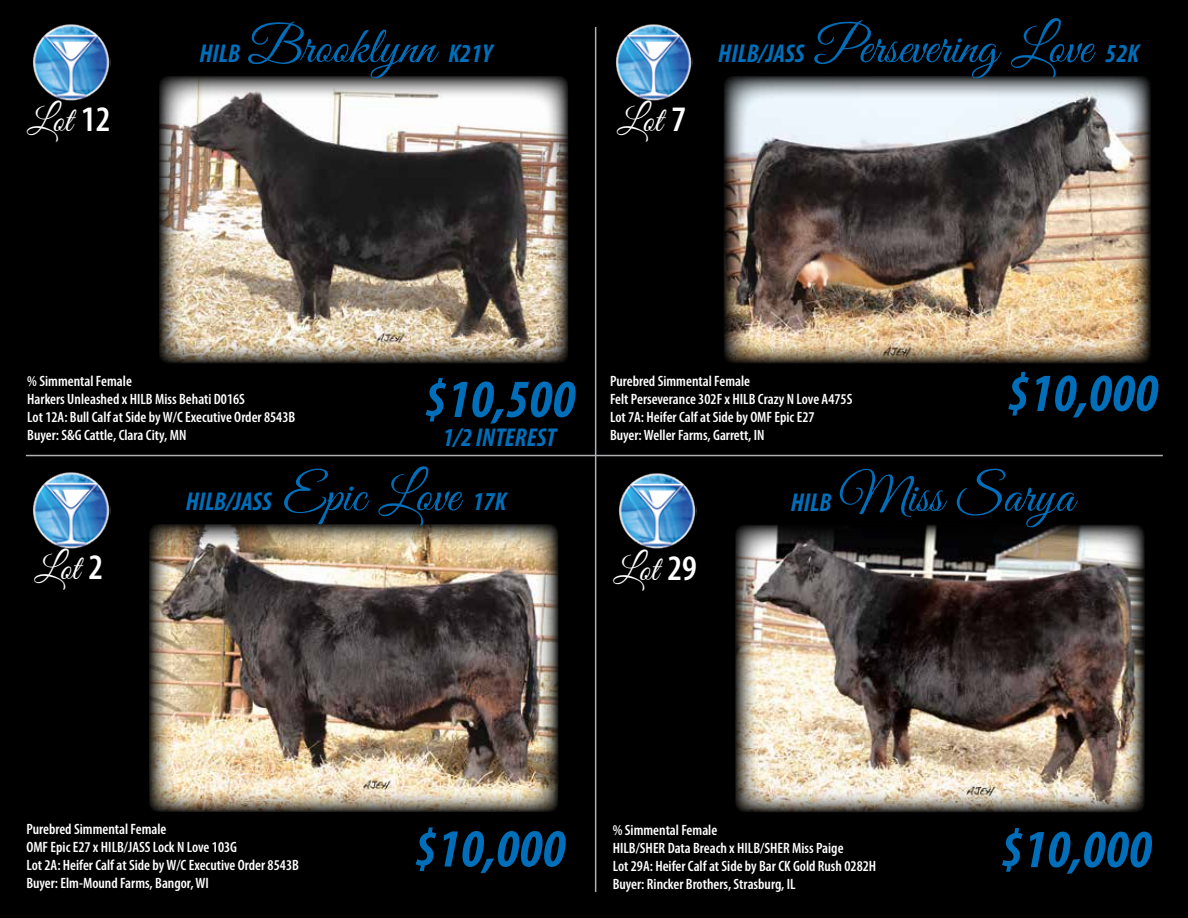
<style>
.page{position:relative;width:1188px;height:918px;background:#000}
.page>*{position:absolute;margin:0;border:0;box-sizing:border-box;transform-origin:0 0}
.t1{font:italic 700 condensed 54px "Myriad Pro";color:#006eb9}
.t2{font:51.9px "Great Vibes";color:#006eb9}
.t3{font:36px "Great Vibes";color:#fff}
.t4{font:italic 700 condensed 25.95px "Myriad Pro";color:#006eb9}
.t5{font:600 condensed 15px/18px "Myriad Pro";color:#fff}
.s1{font-family:"Myriad Pro";font-weight:600;font-stretch:condensed}
.s2{font-family:"Myriad Pro";font-weight:700;font-style:italic;font-stretch:condensed;font-size:25.95px}
.s3{font-family:"Great Vibes";font-weight:400;font-style:normal;font-stretch:normal;font-size:51.9px}
</style>
<div class="page">
<hr style="left:26px;top:455px;width:1137px;height:1px;background:#afb1b4">
<hr style="left:595px;top:27px;width:1px;height:865px;background:#afb1b4">
<img style="left:735px;top:525px;width:410px;height:287px">
<img style="left:618px;top:473px;width:79px;height:76px">
<img style="left:724px;top:76px;width:427px;height:287px">
<img style="left:615px;top:24px;width:78px;height:77px">
<img style="left:159px;top:76px;width:409px;height:287px">
<img style="left:32px;top:24px;width:78px;height:77px">
<img style="left:149px;top:524px;width:409px;height:288px">
<img style="left:32px;top:472px;width:78px;height:77px">
<h3 class="t3" style="left:27px;top:101px;width:85px">Lot <span class="s1">12</span></h3>
<h2 class="t2" style="left:199px;top:18px;width:294px"><span class="s2">HILB</span> Brooklynn <span class="s2">K21Y</span></h2>
<h3 class="t3" style="left:617px;top:101px;width:70px">Lot <span class="s1">7</span></h3>
<h2 class="t2" style="left:718px;top:18px;width:422px"><span class="s2">HILB/JASS</span> Persevering Love <span class="s2">52K</span></h2>
<p class="t5" style="left:27px;top:372px;width:270px">% Simmental Female<br>Harkers Unleashed x HILB Miss Behati D016S<br>Lot 12A: Bull Calf at Side by W/C Executive Order 8543B Buyer: S&amp;G Cattle, Clara City, MN</p>
<h1 class="t1" style="left:424px;top:365px;width:153px">$10,500</h1>
<h3 class="t4" style="left:186px;top:485px;width:322px">HILB/JASS <span class="s3">Epic Love</span> 17K</h3>
<h3 class="t4" style="left:443px;top:421px;width:115px">1/2 INTEREST</h3>
<h3 class="t3" style="left:34px;top:549px;width:70px">Lot <span class="s1">2</span></h3>
<p class="t5" style="left:610px;top:372px;width:244px">Purebred Simmental Female<br>Felt Perseverance 302F x HILB Crazy N Love A475S Lot 7A: Heifer Calf at Side by OMF Epic E27<br>Buyer: Weller Farms, Garrett, IN</p>
<h1 class="t1" style="left:1007px;top:359px;width:153px">$10,000</h1>
<h3 class="t3" style="left:613px;top:549px;width:85px">Lot <span class="s1">29</span></h3>
<h2 class="t2" style="left:791px;top:467px;width:285px"><span class="s2">HILB</span> Miss Sarya</h2>
<p class="t5" style="left:26px;top:820px;width:274px">Purebred Simmental Female<br>OMF Epic E27 x HILB/JASS Lock N Love 103G<br>Lot 2A: Heifer Calf at Side by W/C Executive Order 8543B Buyer: Elm-Mound Farms, Bangor, WI</p>
<h1 class="t1" style="left:414px;top:815px;width:153px">$10,000</h1>
<p class="t5" style="left:613px;top:821px;width:265px">% Simmental Female<br>HILB/SHER Data Breach x HILB/SHER Miss Paige<br>Lot 29A: Heifer Calf at Side by Bar CK Gold Rush 0282H Buyer: Rincker Brothers, Strasburg, IL</p>
<h1 class="t1" style="left:1001px;top:816px;width:153px">$10,000</h1>
</div>
